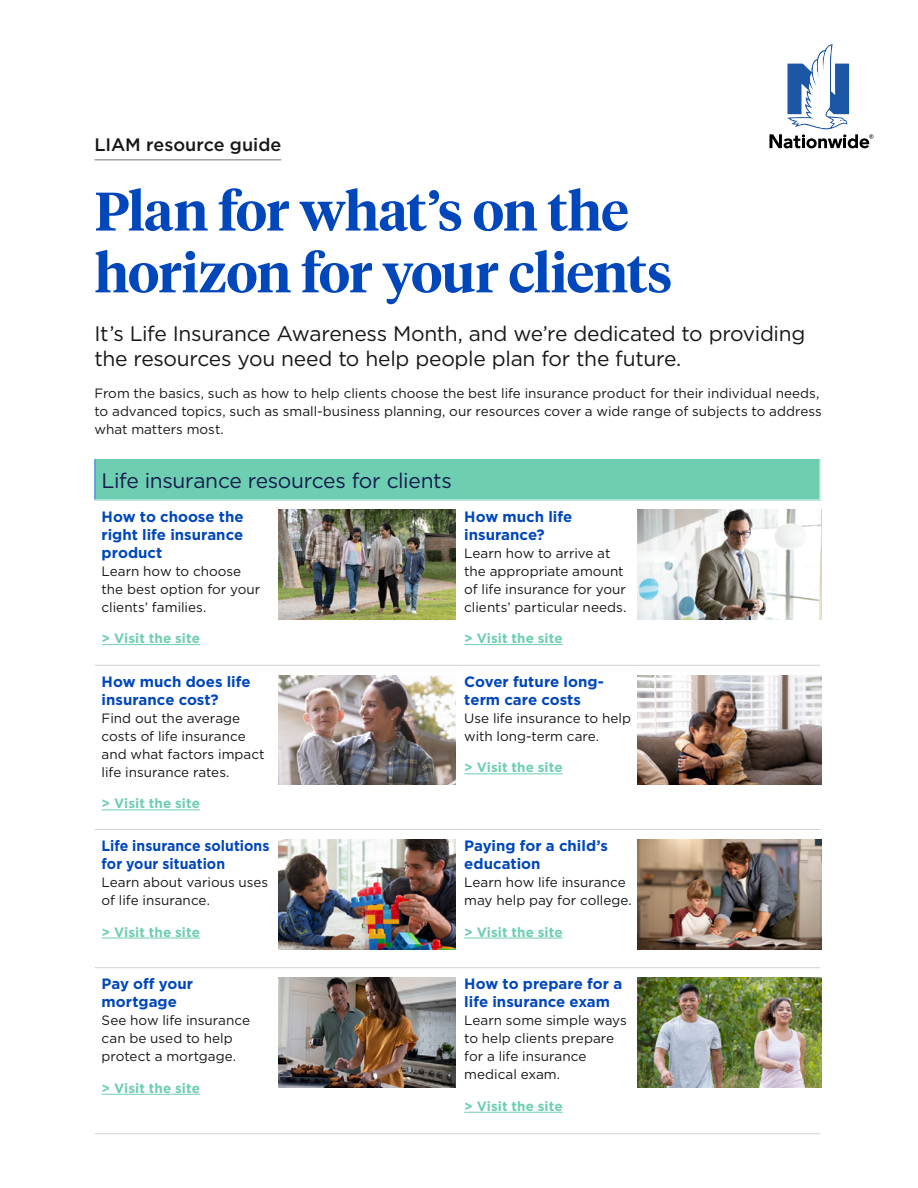
<style>
.page{position:relative;width:918px;height:1188px;background:#fff}
.page>*{position:absolute;margin:0;border:0;box-sizing:border-box;transform-origin:0 0}
.Headline{font:600 54px/61.8px "Tiempos Headline";letter-spacing:-.02em;color:#0047bb}
.Subhead{font:21px/25.2px "Gotham";letter-spacing:-.015em;color:#171717}
.Subhead-2{font:21px "Gotham";letter-spacing:-.02em;color:#141b4d}
.Eyebrow{font:500 18px "Gotham";color:#171717}
.t1{font:700 15px/18px "Gotham";color:#0047bb}
.t2{font:700 15px/18px "Gotham";color:#0047bb;scale:.94 1}
.Copy{font:13.5px/18px "Gotham";color:#171717}
.Copy-2{font:700 13.5px "Gotham";letter-spacing:.005em;color:#6eceb2}
</style>
<div class="page">
<hr style="left:94px;top:159px;width:187px;height:1px;background:#747478">
<div style="left:95px;top:459px;width:725px;height:41px;background:#6eceb2"></div>
<hr style="left:94px;top:459px;width:1px;height:41px;background:#1f74db">
<hr style="left:95px;top:665px;width:181px;height:1px;background:#d0d3d4">
<hr style="left:276px;top:665px;width:182px;height:1px;background:#d0d3d4">
<hr style="left:458px;top:665px;width:181px;height:1px;background:#d0d3d4">
<hr style="left:639px;top:665px;width:181px;height:1px;background:#d0d3d4">
<hr style="left:95px;top:1133px;width:181px;height:1px;background:#d0d3d4">
<hr style="left:276px;top:1133px;width:182px;height:1px;background:#d0d3d4">
<hr style="left:458px;top:1133px;width:181px;height:1px;background:#d0d3d4">
<hr style="left:639px;top:1133px;width:181px;height:1px;background:#d0d3d4">
<hr style="left:95px;top:829px;width:181px;height:1px;background:#d0d3d4">
<hr style="left:276px;top:829px;width:182px;height:1px;background:#d0d3d4">
<hr style="left:458px;top:829px;width:181px;height:1px;background:#d0d3d4">
<hr style="left:639px;top:829px;width:181px;height:1px;background:#d0d3d4">
<hr style="left:95px;top:967px;width:181px;height:1px;background:#d0d3d4">
<hr style="left:276px;top:967px;width:182px;height:1px;background:#d0d3d4">
<hr style="left:458px;top:967px;width:181px;height:1px;background:#d0d3d4">
<hr style="left:639px;top:967px;width:181px;height:1px;background:#d0d3d4">
<hr style="left:102px;top:644px;width:98px;height:1px;background:#6eceb2">
<img style="left:278px;top:510px;width:177px;height:110px">
<hr style="left:464px;top:644px;width:99px;height:1px;background:#6eceb2">
<img style="left:637px;top:510px;width:185px;height:110px">
<hr style="left:102px;top:810px;width:98px;height:1px;background:#6eceb2">
<img style="left:278px;top:675px;width:177px;height:110px">
<hr style="left:464px;top:774px;width:99px;height:1px;background:#6eceb2">
<img style="left:637px;top:675px;width:185px;height:110px">
<hr style="left:102px;top:938px;width:98px;height:1px;background:#6eceb2">
<img style="left:278px;top:839px;width:177px;height:110px">
<hr style="left:464px;top:938px;width:99px;height:1px;background:#6eceb2">
<img style="left:637px;top:839px;width:185px;height:110px">
<hr style="left:102px;top:1094px;width:98px;height:1px;background:#6eceb2">
<img style="left:278px;top:977px;width:177px;height:110px">
<hr style="left:464px;top:1112px;width:99px;height:1px;background:#6eceb2">
<img style="left:637px;top:977px;width:185px;height:110px">
<svg style="left:769px;top:44px;width:105px;height:104px"></svg>
<h1 class="Eyebrow" style="left:94px;top:133px;width:188px">LIAM resource guide</h1>
<h1 class="Headline" style="left:94px;top:178px;width:579px">Plan for what’s on the horizon for your clients</h1>
<h2 class="Subhead" style="left:94px;top:321px;width:712px">It’s Life Insurance Awareness Month, and we’re dedicated to providing the resources you need to help people plan for the future.</h2>
<h3 class="Copy" style="left:94px;top:384px;width:729px">From the basics, such as how to help clients choose the best life insurance product for their individual needs, to advanced topics, such as small-business planning, our resources cover a wide range of subjects to address what matters most.</h3>
<h2 class="Subhead-2" style="left:102px;top:467px;width:352px">Life insurance resources for clients</h2>
<h3 class="t1" style="left:102px;top:507px;width:144px;text-align:justify">How to choose the right life insurance product</h3>
<h3 class="Copy" style="left:102px;top:562px;width:160px">Learn how to choose the best option for your clients’ families.</h3>
<h3 class="Copy-2" style="left:102px;top:630px;width:100px">&gt; Visit the site</h3>
<h3 class="t1" style="left:464px;top:507px;width:110px">How much life insurance?</h3>
<h3 class="Copy" style="left:464px;top:544px;width:164px">Learn how to arrive at the appropriate amount of life insurance for your clients’ particular needs.</h3>
<p class="Copy-2" style="left:464px;top:630px;width:100px">&gt; Visit the site</p>
<h3 class="t1" style="left:102px;top:673px;width:151px">How much does life insurance cost?</h3>
<h3 class="Copy" style="left:102px;top:709px;width:165px">Find out the average costs of life insurance and what factors impact life insurance rates.</h3>
<p class="Copy-2" style="left:102px;top:795px;width:100px">&gt; Visit the site</p>
<h3 class="t2" style="left:102px;top:837px;width:180px">Life insurance solutions for your situation</h3>
<h3 class="Copy" style="left:102px;top:873px;width:168px">Learn about various uses of life insurance.</h3>
<p class="Copy-2" style="left:102px;top:923px;width:100px">&gt; Visit the site</p>
<h3 class="t1" style="left:102px;top:975px;width:93px">Pay off your mortgage</h3>
<h3 class="Copy" style="left:102px;top:1011px;width:150px">See how life insurance can be used to help protect a mortgage.</h3>
<p class="Copy-2" style="left:102px;top:1079px;width:100px">&gt; Visit the site</p>
<h3 class="t1" style="left:464px;top:673px;width:141px">Cover future long&shy;term care costs</h3>
<h3 class="Copy" style="left:464px;top:709px;width:168px">Use life insurance to help with long-term care.</h3>
<p class="Copy-2" style="left:464px;top:759px;width:100px">&gt; Visit the site</p>
<h3 class="t1" style="left:464px;top:837px;width:145px">Paying for a child’s education</h3>
<h3 class="Copy" style="left:464px;top:873px;width:169px">Learn how life insurance may help pay for college.</h3>
<p class="Copy-2" style="left:464px;top:923px;width:100px">&gt; Visit the site</p>
<h3 class="t1" style="left:464px;top:975px;width:159px">How to prepare for a life insurance exam</h3>
<h3 class="Copy" style="left:464px;top:1011px;width:164px">Learn some simple ways to help clients prepare for a life insurance medical exam.</h3>
<p class="Copy-2" style="left:464px;top:1097px;width:100px">&gt; Visit the site</p>
</div>
